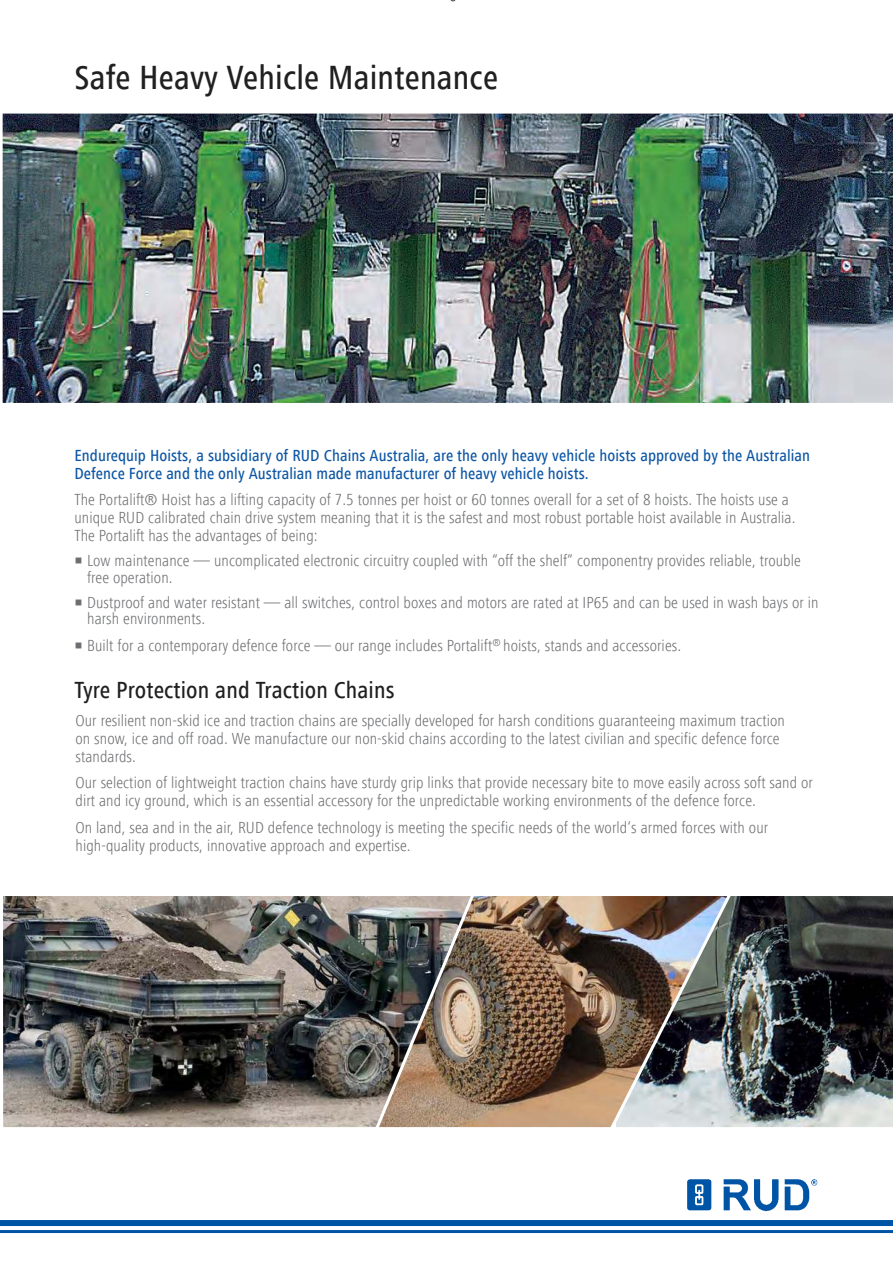
<style>
.page{position:relative;width:893px;height:1263px;background:#fff}
.page>*{position:absolute;margin:0;border:0;box-sizing:border-box;transform-origin:0 0}
.t1{font:500 condensed 34.5px "Frutiger Next Com";letter-spacing:.005em;color:#1f201f}
.t2{font:500 condensed 24px "Frutiger Next Com";letter-spacing:.005em;color:#1f201f}
.t3{font:300 condensed 16.5px/18px "Frutiger Next Com";letter-spacing:.005em;color:#6d6e71}
.t4{font:500 condensed 16.5px/18px "Frutiger Next Com";letter-spacing:.005em;color:#0d56a4}
</style>
<div class="page">
<img style="left:3px;top:113px;width:890px;height:290px">
<img style="left:687px;top:1179px;width:131px;height:33px">
<img style="left:735px;top:896px;width:158px;height:231px">
<img style="left:477px;top:896px;width:258px;height:232px">
<img style="left:3px;top:896px;width:474px;height:232px">
<svg style="left:2px;top:113px;width:1px;height:290px"></svg>
<div style="left:0;top:1220px;width:893px;height:6px;background:#0054a6"></div>
<hr style="left:0;top:1230px;width:893px;height:3px;background:#0054a6">
<h1 class="t1" style="left:74px;top:57px;width:425px">Safe Heavy Vehicle Maintenance</h1>
<p class="t4" style="left:74px;top:446px;width:737px">Endurequip Hoists, a subsidiary of RUD Chains Australia, are the only heavy vehicle hoists approved by the Australian<br>Defence Force and the only Australian made manufacturer of heavy vehicle hoists.</p>
<p class="t3" style="left:74px;top:492px;width:723px">The Portalift® Hoist has a lifting capacity of 7.5 tonnes per hoist or 60 tonnes overall for a set of 8 hoists. The hoists use a unique RUD calibrated chain drive system meaning that it is the safest and most robust portable hoist available in Australia.<br>The Portalift has the advantages of being:</p>
<p class="t3" style="left:87px;top:554px;width:715px;line-height:16.5px;text-indent:-13px">○ Low maintenance — uncomplicated electronic circuitry coupled with “off the shelf“ componentry provides reliable, trouble free operation.</p>
<p class="t3" style="left:87px;top:595px;width:733px;line-height:16.5px;text-indent:-13px">○ Dustproof and water resistant — all switches, control boxes and motors are rated at IP65 and can be used in wash bays or in harsh environments.</p>
<p class="t3" style="left:74px;top:637px;width:608px">○ Built for a contemporary defence force — our range includes Portalift<sup>®</sup> hoists, stands and accessories.</p>
<h2 class="t2" style="left:74px;top:676px;width:322px">Tyre Protection and Traction Chains</h2>
<p class="t3" style="left:75px;top:713px;width:711px">Our resilient non-skid ice and traction chains are specially developed for harsh conditions guaranteeing maximum traction on snow, ice and off road. We manufacture our non-skid chains according to the latest civilian and specific defence force standards.</p>
<p class="t3" style="left:75px;top:775px;width:739px">Our selection of lightweight traction chains have sturdy grip links that provide necessary bite to move easily across soft sand or dirt and icy ground, which is an essential accessory for the unpredictable working environments of the defence force.</p>
<p class="t3" style="left:75px;top:820px;width:694px">On land, sea and in the air, RUD defence technology is meeting the specific needs of the world‘s armed forces with our high-quality products, innovative approach and expertise.</p>
</div>
